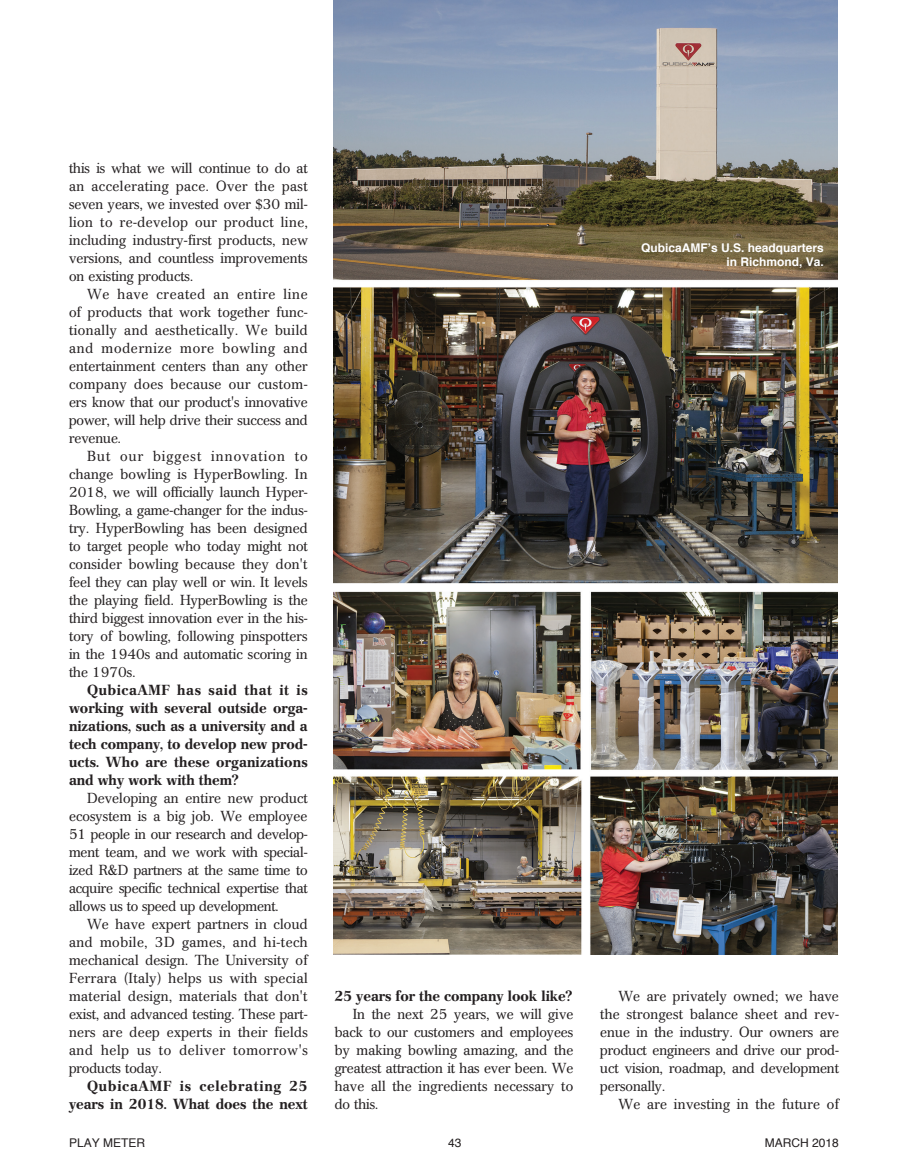
<style>
.page{position:relative;width:905px;height:1175px;background:#fff}
.page>*{position:absolute;margin:0;border:0;box-sizing:border-box;transform-origin:0 0}
.Paragraph_indent-jus{font:14.4px/18px "Cremona";color:#231f20;text-align:justify}
.Paragraph_indent-jus-2{font:700 14.4px/18px "Cremona";color:#231f20;text-align:justify}
.Paragraph_indent-jus-3{font:700 14.4px/18px "Cremona";letter-spacing:.055em;color:#231f20;text-align:right}
.Paragraph_indent-jus-4{font:14.4px "Cremona";letter-spacing:.02em;color:#231f20}
.Cutlines{font:700 12px "Helvetica";color:#fff}
.t1{font:12px "Helvetica";color:#231f20}
</style>
<div class="page">
<img style="left:333px;top:0;width:504px;height:954px">
<p class="Paragraph_indent-jus" style="left:69px;top:159px;width:240px">this is what we will continue to do at an accelerating pace. Over the past seven years, we invested over $30 mil&shy;lion to re-develop our product line, including industry-first products, new versions, and countless improvements on existing products.</p>
<p class="Paragraph_indent-jus" style="left:69px;top:285px;width:240px;text-indent:18px">We have created an entire line of products that work together func&shy;tionally and aesthetically. We build and modernize more bowling and entertainment centers than any other company does because our custom&shy;ers know that our product's innovative power, will help drive their success and revenue.</p>
<p class="Paragraph_indent-jus" style="left:69px;top:447px;width:240px;text-indent:18px">But our biggest innovation to change bowling is HyperBowling. In 2018, we will officially launch Hyper-Bowling, a game-changer for the indus&shy;try. HyperBowling has been designed to target people who today might not consider bowling because they don't feel they can play well or win. It levels the playing field. HyperBowling is the third biggest innovation ever in the his&shy;tory of bowling, following pinspotters in the 1940s and automatic scoring in the 1970s.</p>
<p class="Paragraph_indent-jus-2" style="left:69px;top:681px;width:240px;text-indent:18px">QubicaAMF has said that it is working with several outside orga&shy;nizations, such as a university and a tech company, to develop new prod&shy;ucts. Who are these organizations and why work with them?</p>
<p class="Paragraph_indent-jus" style="left:69px;top:789px;width:240px;text-indent:18px">Developing an entire new product ecosystem is a big job. We employee 51 people in our research and develop&shy;ment team, and we work with special&shy;ized R&amp;D partners at the same time to acquire specific technical expertise that allows us to speed up development.</p>
<p class="Paragraph_indent-jus" style="left:69px;top:915px;width:240px;text-indent:18px">We have expert partners in cloud and mobile, 3D games, and hi-tech mechanical design. The University of Ferrara (Italy) helps us with special material design, materials that don't exist, and advanced testing. These part&shy;ners are deep experts in their fields and help us to deliver tomorrow's products today.</p>
<p class="Paragraph_indent-jus-3" style="left:69px;top:1077px;width:240px">QubicaAMF is celebrating 25 years in 2018. What does the next</p>
<p class="Paragraph_indent-jus-2" style="left:334px;top:987px;width:239px">25 years for the company look like?</p>
<p class="Paragraph_indent-jus" style="left:334px;top:1005px;width:240px;text-indent:18px">In the next 25 years, we will give back to our customers and employees by making bowling amazing, and the greatest attraction it has ever been. We have all the ingredients necessary to do this.</p>
<p class="Cutlines" style="left:641px;top:237px;width:184px">QubicaAMF’s U.S. headquarters</p>
<p class="Cutlines" style="left:726px;top:251px;width:99px">in Richmond, Va.</p>
<p class="Paragraph_indent-jus" style="left:600px;top:987px;width:240px;text-indent:18px">We are privately owned; we have the strongest balance sheet and rev&shy;enue in the industry. Our owners are product engineers and drive our prod&shy;uct vision, roadmap, and development personally.</p>
<p class="Paragraph_indent-jus-4" style="left:618px;top:1095px;width:222px">We are investing in the future of</p>
<p class="t1" style="left:69px;top:1132px;width:78px">PLAY METER</p>
<p class="t1" style="left:448px;top:1132px;width:15px">43</p>
<p class="t1" style="left:764px;top:1132px;width:76px">MARCH 2018</p>
</div>
